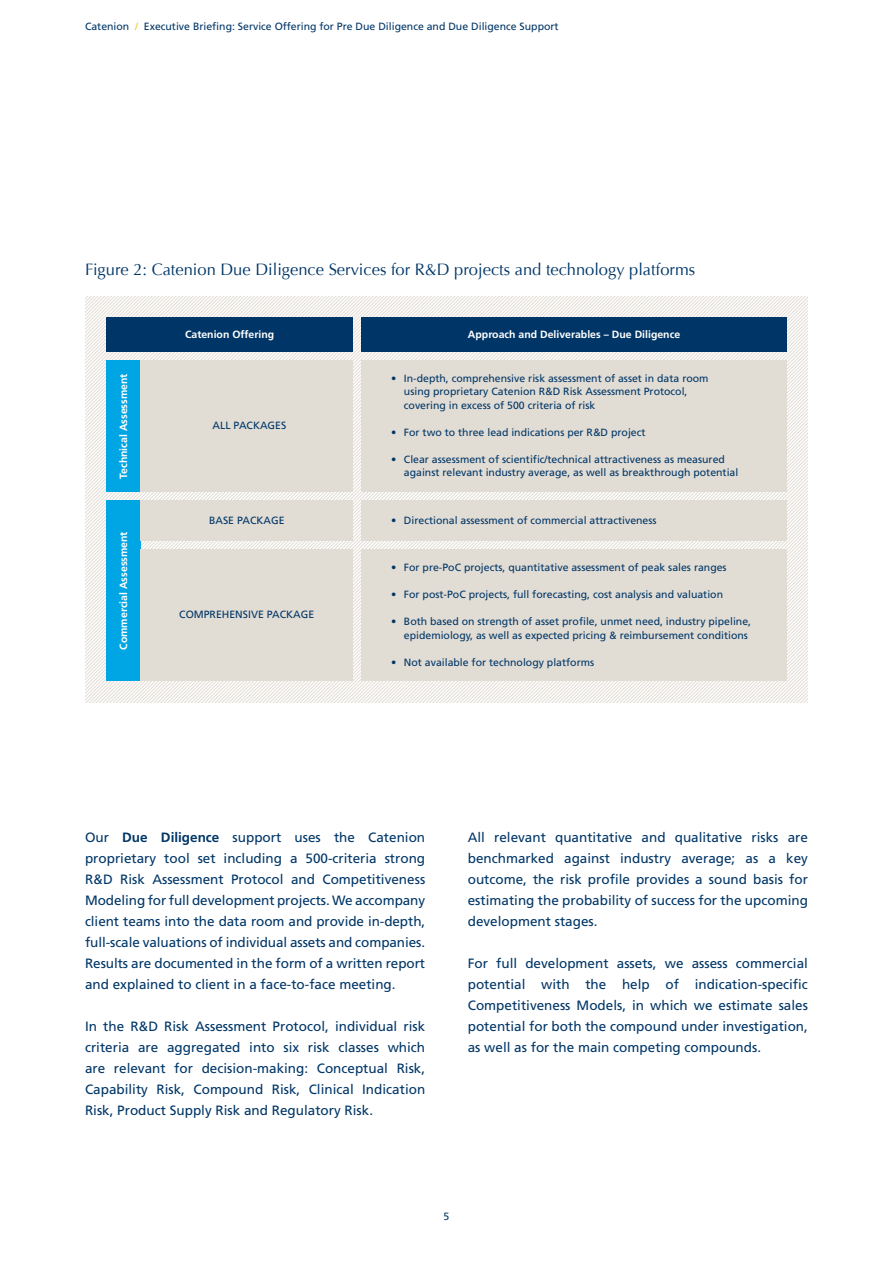
<style>
.page{position:relative;width:893px;height:1263px;background:#fff}
.page>*{position:absolute;margin:0;border:0;box-sizing:border-box;transform-origin:0 0}
.t1{font:16.5px "Optima";color:#003667}
.t2{font:13.5px/21px "Frutiger";color:#003667;text-align:justify}
.t3{font:10.5px/13.5px "Frutiger";color:#003667}
.t4{font:700 10.5px "Frutiger";color:#fff}
.s1{color:#e3cb30}
.s2{font-weight:700}
</style>
<div class="page">
<svg style="left:596px;top:491px;width:212px;height:212px"></svg>
<svg style="left:85px;top:296px;width:472px;height:407px"></svg>
<div style="left:106px;top:317px;width:247px;height:35px;background:#003667"></div>
<div style="left:361px;top:317px;width:426px;height:35px;background:#003667"></div>
<div style="left:106px;top:360px;width:35px;height:132px;background:#00a5e3"></div>
<div style="left:106px;top:500px;width:35px;height:181px;background:#00a5e3"></div>
<div style="left:361px;top:360px;width:426px;height:132px;background:#e1dcd4"></div>
<div style="left:361px;top:500px;width:426px;height:41px;background:#e1dcd4"></div>
<div style="left:361px;top:549px;width:426px;height:132px;background:#e1dcd4"></div>
<div style="left:141px;top:500px;width:212px;height:41px;background:#e1dcd4"></div>
<div style="left:141px;top:360px;width:212px;height:132px;background:#e1dcd4"></div>
<div style="left:141px;top:549px;width:212px;height:132px;background:#e1dcd4"></div>
<p class="t3" style="left:85px;top:19px;width:475px">Catenion <span class="s1">/</span> Executive Briefing: Service Offering for Pre Due Diligence and Due Diligence Support</p>
<p class="t1" style="left:85px;top:260px;width:612px">Figure 2: Catenion Due Diligence Services for R&amp;D projects and technology platforms</p>
<p class="t4" style="left:117px;top:478px;width:107px;rotate:-90deg">Technical Assessment</p>
<p class="t4" style="left:117px;top:650px;width:120px;rotate:-90deg">Commercial Assessment</p>
<p class="t4" style="left:185px;top:328px;width:91px">Catenion Offering</p>
<p class="t4" style="left:468px;top:328px;width:214px">Approach and Deliverables – Due Diligence</p>
<p class="t3" style="left:213px;top:419px;width:75px">ALL PACKAGES</p>
<p class="t3" style="left:209px;top:513px;width:77px">BASE PACKAGE</p>
<p class="t3" style="left:179px;top:608px;width:136px">COMPREHENSIVE PACKAGE</p>
<p class="t3" style="left:404px;top:372px;width:306px;text-indent:-13px">• In-depth, comprehensive risk assessment of asset in data room using proprietary Catenion R&amp;D Risk Assessment Protocol, covering in excess of 500 criteria of risk</p>
<p class="t3" style="left:391px;top:426px;width:256px">• For two to three lead indications per R&amp;D project</p>
<p class="t3" style="left:404px;top:453px;width:336px;text-indent:-13px">• Clear assessment of scientific/technical attractiveness as measured against relevant industry average, as well as breakthrough potential</p>
<p class="t3" style="left:391px;top:513px;width:267px">• Directional assessment of commercial attractiveness</p>
<p class="t3" style="left:391px;top:561px;width:337px">• For pre-PoC projects, quantitative assessment of peak sales ranges</p>
<p class="t3" style="left:391px;top:588px;width:333px">• For post-PoC projects, full forecasting, cost analysis and valuation</p>
<p class="t3" style="left:391px;top:615px;width:361px;text-align:right">• Both based on strength of asset profile, unmet need, industry pipeline, epidemiology, as well as expected pricing &amp; reimbursement conditions</p>
<p class="t3" style="left:391px;top:655px;width:204px">• Not available for technology platforms</p>
<p class="t2" style="left:85px;top:827px;width:342px">Our <span class="s2">Due Diligence</span> support uses the Catenion proprietary tool set including a 500-criteria strong R&amp;D Risk Assessment Protocol and Competitiveness Modeling for full development projects. We accompany client teams into the data room and provide in-depth, full-scale valuations of individual assets and companies.<br>Results are documented in the form of a written report and explained to client in a face-to-face meeting.</p>
<p class="t2" style="left:85px;top:1016px;width:342px">In the R&amp;D Risk Assessment Protocol, individual risk criteria are aggregated into six risk classes which are relevant for decision-making: Conceptual Risk, Capability Risk, Compound Risk, Clinical Indication Risk, Product Supply Risk and Regulatory Risk.</p>
<p class="t2" style="left:468px;top:827px;width:342px">All relevant quantitative and qualitative risks are benchmarked against industry average; as a key outcome, the risk profile provides a sound basis for estimating the probability of success for the upcoming development stages.</p>
<p class="t2" style="left:468px;top:953px;width:342px">For full development assets, we assess commercial potential with the help of indication-specific Competitiveness Models, in which we estimate sales potential for both the compound under investigation, as well as for the main competing compounds.</p>
</div>
